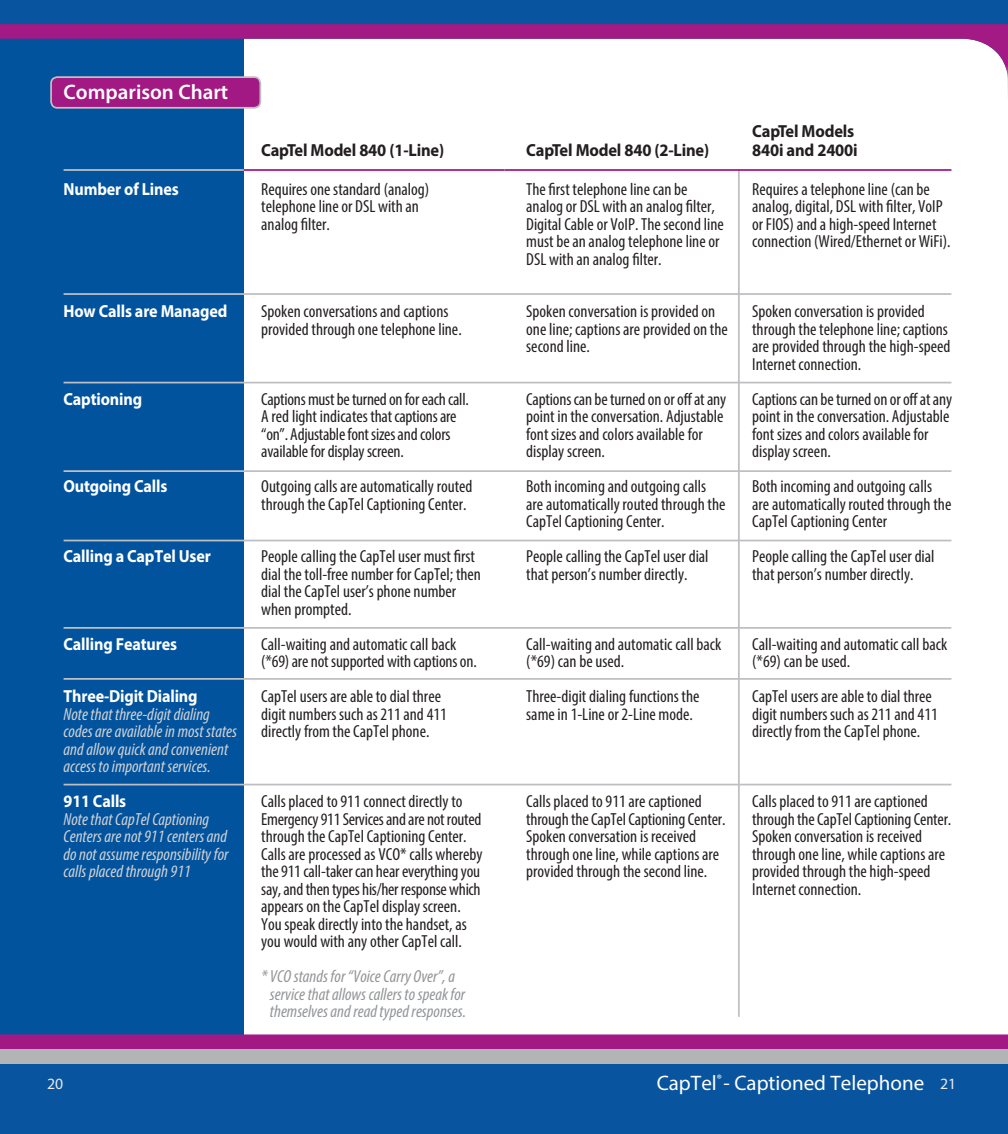
<style>
.page{position:relative;width:1008px;height:1134px;background:#fff}
.page>*{position:absolute;margin:0;border:0;box-sizing:border-box;transform-origin:0 0}
.t1{font:21px "Myriad Pro";color:#fff}
.t2{font:600 21px "Myriad Pro";color:#fff}
.Charts{font:condensed 17.5px/17.5px "Myriad Pro";color:#231f20}
.Charts-2{font:italic condensed 17.5px/17.5px "Myriad Pro";color:#d1d2d4}
.t3{font:700 17.5px "Myriad Pro";letter-spacing:-.01em;color:#fff;scale:.92 1}
.t4{font:italic condensed 17.5px/17.5px "Myriad Pro";color:#939598}
.t5{font:700 17.5px "Myriad Pro";letter-spacing:-.01em;color:#231f20;scale:.94 1}
.t6{font:15.75px "Myriad Pro";color:#e9eaeb}
</style>
<div class="page">
<div style="left:0;top:2px;width:244px;height:1071px;background:#01539e"></div>
<div style="left:0;top:0;width:1008px;height:24px;background:#08549f"></div>
<svg style="left:0;top:24px;width:1008px;height:82px"></svg>
<div style="left:0;top:1034px;width:1008px;height:15px;background:#a31984"></div>
<div style="left:0;top:1049px;width:1008px;height:34px;background:#b2b4b6"></div>
<div style="left:0;top:1064px;width:1008px;height:70px;background:#08549f"></div>
<hr style="left:64px;top:293px;width:887px;height:2px;background:#bebfc2">
<hr style="left:64px;top:382px;width:887px;height:1px;background:#bebfc2">
<hr style="left:64px;top:470px;width:887px;height:2px;background:#bebfc2">
<hr style="left:64px;top:540px;width:887px;height:1px;background:#bebfc2">
<hr style="left:64px;top:627px;width:887px;height:2px;background:#bebfc2">
<hr style="left:64px;top:678px;width:887px;height:2px;background:#bebfc2">
<hr style="left:64px;top:784px;width:887px;height:1px;background:#bebfc2">
<hr style="left:738px;top:169px;width:2px;height:848px;background:#bebfc2">
<hr style="left:244px;top:169px;width:261px;height:2px;background:#a31984">
<hr style="left:64px;top:169px;width:180px;height:2px;background:#bebfc2">
<hr style="left:505px;top:169px;width:446px;height:2px;background:#a31984">
<div style="left:51px;top:77px;width:209px;height:31px;background:#a31984;border-radius:6px"></div>
<div style="left:50px;top:76px;width:211px;height:33px;border:2px solid #bebfc2;border-radius:6px"></div>
<p class="t2" style="left:64px;top:78px;width:166px">Comparison Chart</p>
<p class="t3" style="left:64px;top:178px;width:127px">Number of Lines</p>
<p class="t3" style="left:64px;top:300px;width:179px">How Calls are Managed</p>
<p class="t3" style="left:64px;top:388px;width:87px">Captioning</p>
<p class="t3" style="left:64px;top:475px;width:114px">Outgoing Calls</p>
<p class="t3" style="left:64px;top:545px;width:162px">Calling a CapTel User</p>
<p class="t3" style="left:64px;top:633px;width:125px">Calling Features</p>
<p class="t3" style="left:64px;top:685px;width:147px">Three-Digit Dialing</p>
<p class="Charts-2" style="left:64px;top:705px;width:175px">Note that three-digit dialing codes are available in most states and allow quick and convenient access to important services.</p>
<p class="t3" style="left:64px;top:790px;width:70px">911 Calls</p>
<p class="Charts-2" style="left:64px;top:810px;width:167px">Note that CapTel Captioning<br>Centers are not 911 centers and do not assume responsibility for calls placed through 911</p>
<p class="t5" style="left:261px;top:139px;width:196px">CapTel Model 840 (1-Line)</p>
<p class="t5" style="left:526px;top:139px;width:196px">CapTel Model 840 (2-Line)</p>
<p class="Charts" style="left:261px;top:180px;width:170px">Requires one standard (analog) telephone line or DSL with an analog filter.</p>
<p class="Charts" style="left:261px;top:303px;width:202px">Spoken conversations and captions provided through one telephone line.</p>
<p class="Charts" style="left:261px;top:390px;width:209px">Captions must be turned on for each call.</p>
<p class="Charts" style="left:261px;top:408px;width:197px">A red light indicates that captions are “on”. Adjustable font sizes and colors available for display screen.</p>
<p class="Charts" style="left:261px;top:478px;width:213px">Outgoing calls are automatically routed through the CapTel Captioning Center.</p>
<p class="Charts" style="left:261px;top:548px;width:221px">People calling the CapTel user must first dial the toll-free number for CapTel; then dial the CapTel user’s phone number when prompted.</p>
<p class="Charts" style="left:261px;top:635px;width:217px">Call-waiting and automatic call back (*69) are not supported with captions on.</p>
<p class="Charts" style="left:261px;top:688px;width:187px">CapTel users are able to dial three digit numbers such as 211 and 411 directly from the CapTel phone.</p>
<p class="Charts" style="left:261px;top:793px;width:223px">Calls placed to 911 connect directly to Emergency 911 Services and are not routed through the CapTel Captioning Center.<br>Calls are processed as VCO* calls whereby the 911 call-taker can hear everything you say, and then types his/her response which appears on the CapTel display screen.<br>You speak directly into the handset, as you would with any other CapTel call.</p>
<p class="t4" style="left:270px;top:968px;width:198px;text-indent:-9px">* VCO stands for “Voice Carry Over”, a service that allows callers to speak for themselves and read typed responses.</p>
<p class="Charts" style="left:526px;top:180px;width:199px">The first telephone line can be analog or DSL with an analog filter,<br>Digital Cable or VoIP. The second line must be an analog telephone line or<br>DSL with an analog filter.</p>
<p class="Charts" style="left:526px;top:303px;width:203px">Spoken conversation is provided on one line; captions are provided on the second line.</p>
<p class="Charts" style="left:526px;top:390px;width:201px">Captions can be turned on or off at any point in the conversation. Adjustable font sizes and colors available for display screen.</p>
<p class="Charts" style="left:526px;top:478px;width:201px">Both incoming and outgoing calls are automatically routed through the<br>CapTel Captioning Center.</p>
<p class="Charts" style="left:526px;top:548px;width:184px">People calling the CapTel user dial that person’s number directly.</p>
<p class="Charts" style="left:526px;top:635px;width:197px">Call-waiting and automatic call back (*69) can be used.</p>
<p class="Charts" style="left:526px;top:688px;width:175px">Three-digit dialing functions the same in 1-Line or 2-Line mode.</p>
<p class="Charts" style="left:526px;top:793px;width:201px">Calls placed to 911 are captioned through the CapTel Captioning Center.<br>Spoken conversation is received through one line, while captions are provided through the second line.</p>
<p class="t5" style="left:752px;top:120px;width:110px">CapTel Models</p>
<p class="t5" style="left:752px;top:139px;width:114px">840i and 2400i</p>
<p class="Charts" style="left:752px;top:180px;width:200px">Requires a telephone line (can be analog, digital, DSL with filter, VoIP or FIOS) and a high-speed Internet connection (Wired/Ethernet or WiFi).</p>
<p class="Charts" style="left:752px;top:303px;width:200px">Spoken conversation is provided through the telephone line; captions are provided through the high-speed<br>Internet connection.</p>
<p class="Charts" style="left:752px;top:390px;width:201px">Captions can be turned on or off at any point in the conversation. Adjustable font sizes and colors available for display screen.</p>
<p class="Charts" style="left:752px;top:478px;width:201px">Both incoming and outgoing calls are automatically routed through the<br>CapTel Captioning Center</p>
<p class="Charts" style="left:752px;top:548px;width:184px">People calling the CapTel user dial that person’s number directly.</p>
<p class="Charts" style="left:752px;top:635px;width:197px">Call-waiting and automatic call back (*69) can be used.</p>
<p class="Charts" style="left:752px;top:688px;width:187px">CapTel users are able to dial three digit numbers such as 211 and 411 directly from the CapTel phone.</p>
<p class="Charts" style="left:752px;top:793px;width:201px">Calls placed to 911 are captioned through the CapTel Captioning Center.<br>Spoken conversation is received through one line, while captions are provided through the high-speed<br>Internet connection.</p>
<p class="t1" style="left:657px;top:1070px;width:269px">CapTel<sup>®</sup> - Captioned Telephone</p>
<p class="t6" style="left:47px;top:1074px;width:18px">20</p>
<p class="t6" style="left:940px;top:1074px;width:18px">21</p>
</div>
